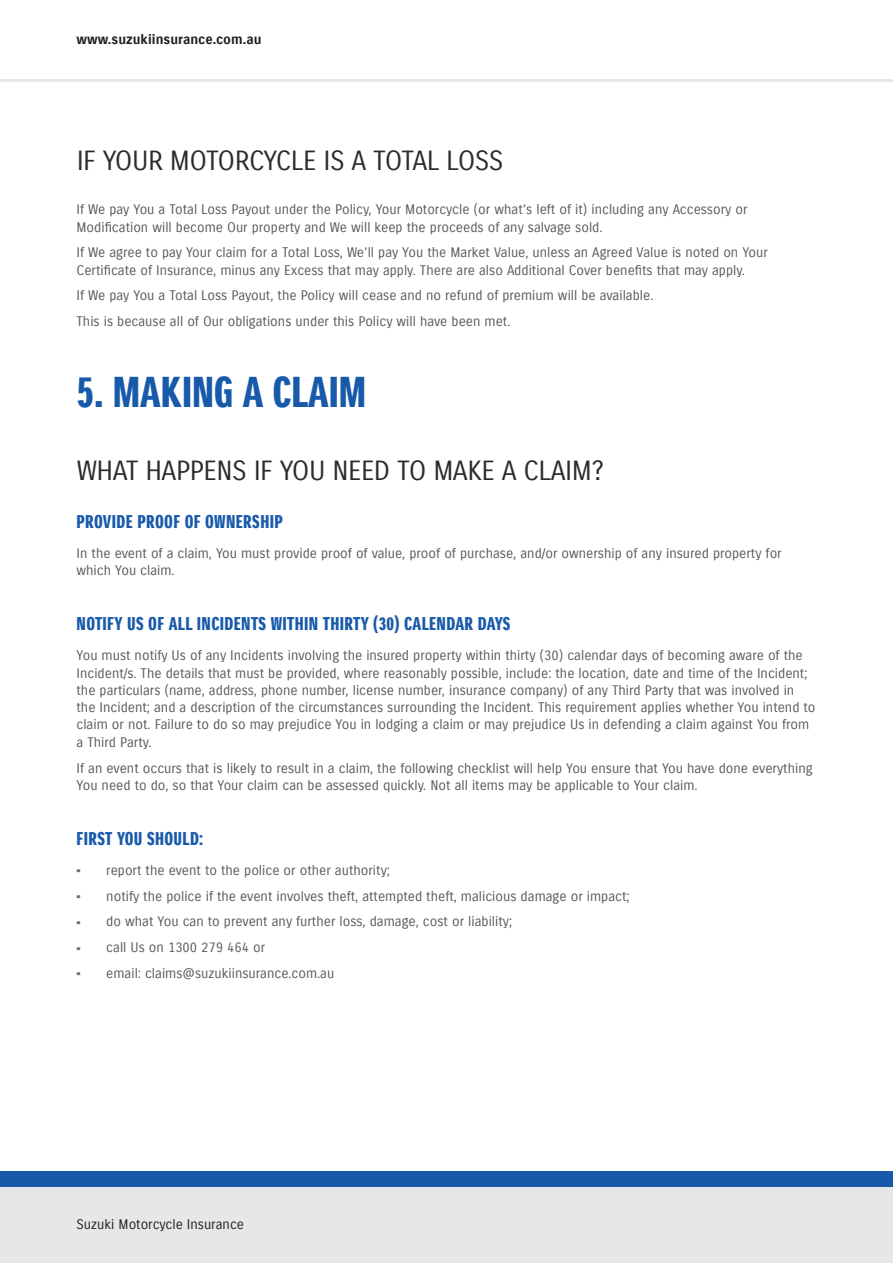
<style>
.page{position:relative;width:893px;height:1263px;background:#fff}
.page>*{position:absolute;margin:0;border:0;box-sizing:border-box;transform-origin:0 0}
.t1{font:42px "Suzuki PRO Headline";color:#185aaa}
.t2{font:27px "Suzuki PRO Regular";letter-spacing:-.02em;color:#2b2c2b}
.t3{font:18px "Suzuki PRO Headline";letter-spacing:.02em;color:#185aaa}
.t4{font:13.5px/17.2px "Suzuki PRO Regular";color:#57585a}
.t5{font:13.5px "Suzuki PRO Bold";color:#231f20}
.t6{font:13.5px "Suzuki PRO Regular";color:#231f20}
.s1{font-family:"Suzuki PRO Headline";font-size:16.5px;color:#6c6d70}
</style>
<div class="page">
<div style="left:0;top:1186px;width:893px;height:77px;background:#e6e7e9"></div>
<hr style="left:0;top:80px;width:893px;height:2px;background:#e6e7e9">
<div style="left:0;top:1171px;width:893px;height:15px;background:#185aaa"></div>
<p class="t5" style="left:77px;top:31px;width:186px">www.suzukiinsurance.com.au</p>
<h2 class="t2" style="left:77px;top:144px;width:428px">IF YOUR MOTORCYCLE IS A TOTAL LOSS</h2>
<p class="t4" style="left:77px;top:201px;width:673px">If We pay You a Total Loss Payout under the Policy, Your Motorcycle (or what’s left of it) including any Accessory or<br>Modification will become Our property and We will keep the proceeds of any salvage sold.</p>
<p class="t4" style="left:77px;top:244px;width:693px">If We agree to pay Your claim for a Total Loss, We’ll pay You the Market Value, unless an Agreed Value is noted on Your<br>Certificate of Insurance, minus any Excess that may apply. There are also Additional Cover benefits that may apply.</p>
<p class="t4" style="left:77px;top:283px;width:578px;line-height:25.8px">If We pay You a Total Loss Payout, the Policy will cease and no refund of premium will be available.<br>This is because all of Our obligations under this Policy will have been met.</p>
<h1 class="t1" style="left:77px;top:366px;width:291px">5. MAKING A CLAIM</h1>
<h2 class="t2" style="left:77px;top:454px;width:529px">WHAT HAPPENS IF YOU NEED TO MAKE A CLAIM?</h2>
<h3 class="t3" style="left:77px;top:511px;width:208px">PROVIDE PROOF OF OWNERSHIP</h3>
<p class="t4" style="left:77px;top:545px;width:707px">In the event of a claim, You must provide proof of value, proof of purchase, and/or ownership of any insured property for which You claim.</p>
<h3 class="t3" style="left:77px;top:613px;width:435px">NOTIFY US OF ALL INCIDENTS WITHIN THIRTY (30) CALENDAR DAYS</h3>
<p class="t4" style="left:77px;top:647px;width:740px">You must notify Us of any Incidents involving the insured property within thirty (30) calendar days of becoming aware of the Incident/s. The details that must be provided, where reasonably possible, include: the location, date and time of the Incident; the particulars (name, address, phone number, license number, insurance company) of any Third Party that was involved in the Incident; and a description of the circumstances surrounding the Incident. This requirement applies whether You intend to claim or not. Failure to do so may prejudice You in lodging a claim or may prejudice Us in defending a claim against You from a Third Party.</p>
<p class="t4" style="left:77px;top:759px;width:738px">If an event occurs that is likely to result in a claim, the following checklist will help You ensure that You have done everything<br>You need to do, so that Your claim can be assessed quickly. Not all items may be applicable to Your claim.</p>
<h3 class="t3" style="left:77px;top:827px;width:128px">FIRST YOU SHOULD:</h3>
<p class="t4" style="left:77px;top:861px;width:315px"><span class="s1">•</span> report the event to the police or other authority;</p>
<p class="t4" style="left:77px;top:887px;width:555px"><span class="s1">•</span> notify the police if the event involves theft, attempted theft, malicious damage or impact;</p>
<p class="t4" style="left:77px;top:913px;width:437px"><span class="s1">•</span> do what You can to prevent any further loss, damage, cost or liability;</p>
<p class="t4" style="left:77px;top:939px;width:190px"><span class="s1">•</span> call Us on 1300 279 464 or</p>
<p class="t4" style="left:77px;top:964px;width:259px"><span class="s1">•</span> email: claims@suzukiinsurance.com.au</p>
<p class="t6" style="left:77px;top:1216px;width:169px">Suzuki Motorcycle Insurance</p>
</div>
